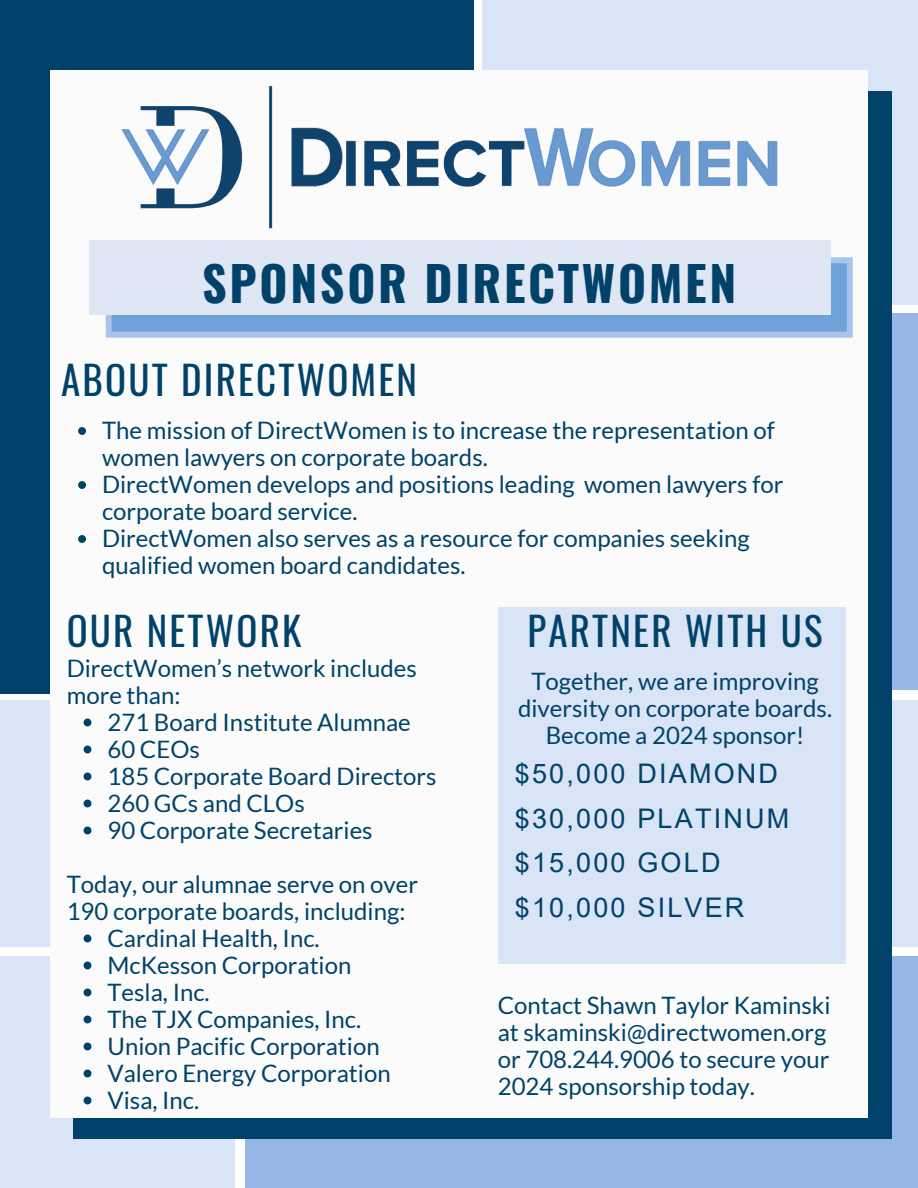
<style>
.page{position:relative;width:918px;height:1188px;background:#fff}
.page>*{position:absolute;margin:0;border:0;box-sizing:border-box;transform-origin:0 0}
.t1{font:700 48px "Oswald";letter-spacing:.055em;color:#00426a}
.t2{font:39px "Oswald";letter-spacing:.055em;color:#00426a}
.t3{font:27px/44.5px "Arial";letter-spacing:.08em;color:#00426a}
.t4{font:24px/27px "Lato";color:#00426a}
</style>
<div class="page">
<div style="left:0;top:0;width:474px;height:693px;background:#00426a"></div>
<div style="left:482px;top:0;width:436px;height:304px;background:#d9e4f6"></div>
<div style="left:246px;top:957px;width:672px;height:231px;background:#96b6e5"></div>
<div style="left:474px;top:313px;width:444px;height:377px;background:#96b6e5"></div>
<div style="left:0;top:700px;width:918px;height:247px;background:#d9e4f6"></div>
<div style="left:0;top:956px;width:234px;height:232px;background:#d9e4f6"></div>
<div style="left:73px;top:91px;width:818px;height:1047px;background:#00426a"></div>
<div style="left:50px;top:70px;width:818px;height:1047px;background:#fbfbfb"></div>
<img style="left:96px;top:85px;width:735px;height:168px">
<svg style="left:106px;top:257px;width:747px;height:81px;background:#81acdf"></svg>
<div style="left:89px;top:241px;width:741px;height:74px;background:#dfe7f4"></div>
<div style="left:498px;top:607px;width:348px;height:357px;background:#d9e4f6"></div>
<svg style="left:78px;top:427px;width:8px;height:8px"></svg>
<svg style="left:78px;top:481px;width:8px;height:8px"></svg>
<svg style="left:78px;top:535px;width:8px;height:8px"></svg>
<svg style="left:84px;top:719px;width:7px;height:7px"></svg>
<svg style="left:84px;top:746px;width:7px;height:7px"></svg>
<svg style="left:84px;top:773px;width:7px;height:7px"></svg>
<svg style="left:84px;top:800px;width:7px;height:7px"></svg>
<svg style="left:84px;top:827px;width:7px;height:7px"></svg>
<svg style="left:84px;top:935px;width:7px;height:7px"></svg>
<svg style="left:84px;top:962px;width:7px;height:7px"></svg>
<svg style="left:84px;top:989px;width:7px;height:7px"></svg>
<svg style="left:84px;top:1016px;width:7px;height:7px"></svg>
<svg style="left:84px;top:1043px;width:7px;height:7px"></svg>
<svg style="left:84px;top:1070px;width:7px;height:7px"></svg>
<svg style="left:84px;top:1097px;width:7px;height:7px"></svg>
<p class="t1" style="left:202px;top:246px;width:536px">SPONSOR DIRECTWOMEN</p>
<p class="t2" style="left:61px;top:350px;width:357px">ABOUT DIRECTWOMEN</p>
<p class="t4" style="left:102px;top:417px;width:674px">The mission of DirectWomen is to increase the representation of women lawyers on corporate boards.</p>
<p class="t4" style="left:102px;top:471px;width:683px">DirectWomen develops and positions leading women lawyers for corporate board service.</p>
<p class="t4" style="left:102px;top:525px;width:649px">DirectWomen also serves as a resource for companies seeking qualified women board candidates.</p>
<p class="t2" style="left:67px;top:600px;width:236px">OUR NETWORK</p>
<p class="t4" style="left:67px;top:654px;width:352px">DirectWomen’s network includes more than:</p>
<p class="t4" style="left:107px;top:708px;width:305px">271 Board Institute Alumnae</p>
<p class="t4" style="left:107px;top:735px;width:94px">60 CEOs</p>
<p class="t4" style="left:107px;top:762px;width:331px">185 Corporate Board Directors</p>
<p class="t4" style="left:107px;top:789px;width:199px">260 GCs and CLOs</p>
<p class="t4" style="left:107px;top:816px;width:267px">90 Corporate Secretaries</p>
<p class="t4" style="left:67px;top:870px;width:353px">Today, our alumnae serve on over</p>
<p class="t4" style="left:67px;top:897px;width:340px">190 corporate boards, including:</p>
<p class="t4" style="left:107px;top:924px;width:214px">Cardinal Health, Inc.</p>
<p class="t4" style="left:107px;top:951px;width:245px">McKesson Corporation</p>
<p class="t4" style="left:107px;top:978px;width:104px">Tesla, Inc.</p>
<p class="t4" style="left:107px;top:1005px;width:255px">The TJX Companies, Inc.</p>
<p class="t4" style="left:107px;top:1032px;width:274px">Union Pacific Corporation</p>
<p class="t4" style="left:107px;top:1059px;width:285px">Valero Energy Corporation</p>
<p class="t4" style="left:107px;top:1086px;width:93px">Visa, Inc.</p>
<p class="t2" style="left:528px;top:600px;width:297px">PARTNER WITH US</p>
<p class="t4" style="left:518px;top:667px;width:316px;text-align:center">Together, we are improving diversity on corporate boards.<br>Become a 2024 sponsor!</p>
<p class="t3" style="left:515px;top:751px;width:276px">$50,000 DIAMOND $30,000 PLATINUM $15,000 GOLD $10,000 SILVER</p>
<p class="t4" style="left:498px;top:992px;width:334px">Contact Shawn Taylor Kaminski at skaminski@directwomen.org or 708.244.9006 to secure your<br>2024 sponsorship today.</p>
</div>
